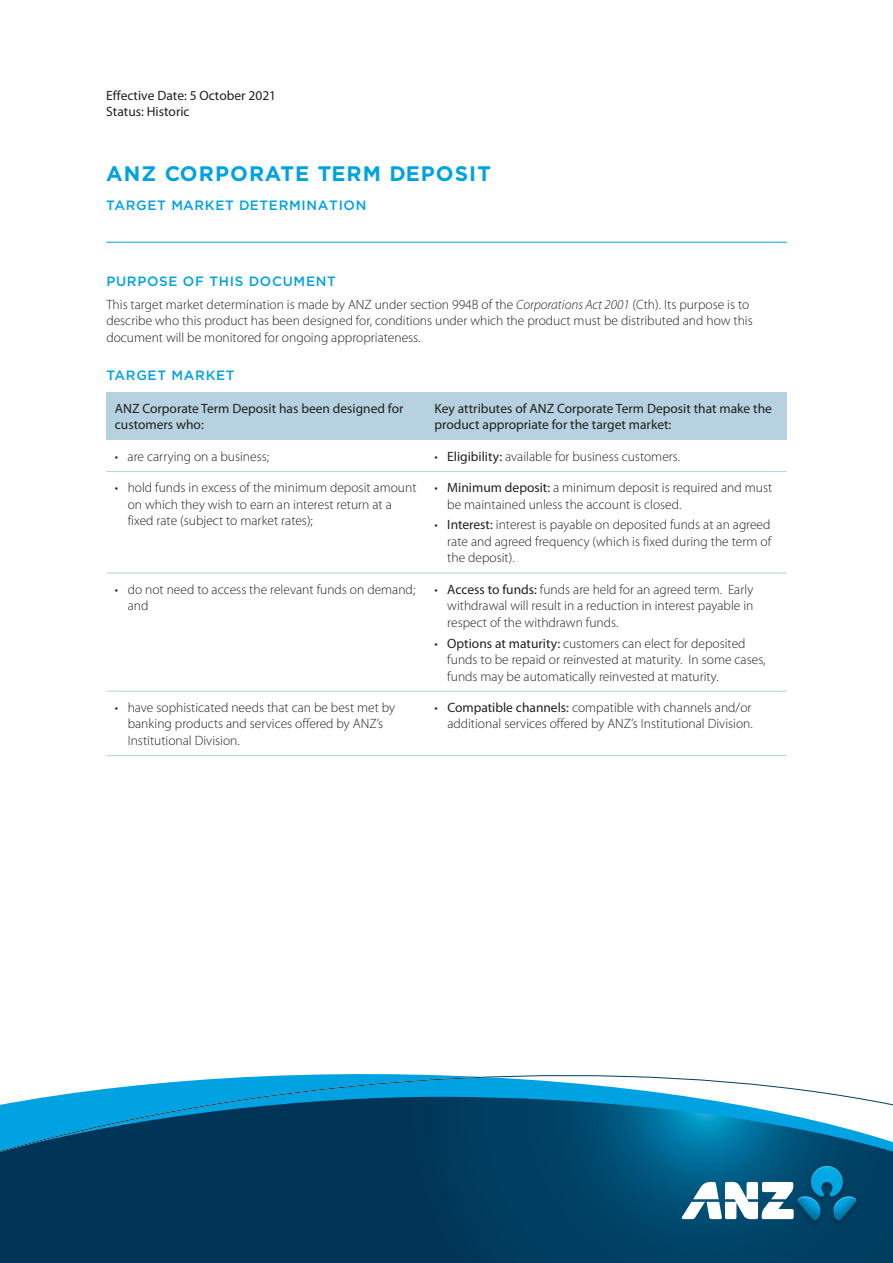
<style>
.page{position:relative;width:893px;height:1263px;background:#fff}
.page>*{position:absolute;margin:0;border:0;box-sizing:border-box;transform-origin:0 0}
.t1{font:700 21px "Gotham";letter-spacing:.05em;color:#00a2e1}
.t2{font:300 13.5px/16.5px "Myriad Pro";color:#231f20}
.t3{font:13.5px/16.2px "Myriad Pro";color:#231f20}
.t4{font:500 13.5px "Gotham";letter-spacing:.05em;color:#00a2e1}
.s1{font-style:italic}
.s2{font-weight:400}
</style>
<div class="page">
<hr style="left:106px;top:242px;width:681px;height:1px;background:#00a2e1">
<hr style="left:106px;top:755px;width:320px;height:1px;background:#b6d1df">
<hr style="left:426px;top:755px;width:361px;height:1px;background:#b6d1df">
<hr style="left:106px;top:691px;width:320px;height:1px;background:#b6d1df">
<hr style="left:426px;top:691px;width:361px;height:1px;background:#b6d1df">
<hr style="left:106px;top:573px;width:320px;height:1px;background:#b6d1df">
<hr style="left:426px;top:573px;width:361px;height:1px;background:#b6d1df">
<hr style="left:106px;top:471px;width:320px;height:1px;background:#b6d1df">
<hr style="left:426px;top:471px;width:361px;height:1px;background:#b6d1df">
<div style="left:426px;top:392px;width:361px;height:48px;background:#b6d1df"></div>
<div style="left:106px;top:392px;width:320px;height:48px;background:#b6d1df"></div>
<svg style="left:0;top:1172px;width:893px;height:91px;background:#003a5c"></svg>
<svg style="left:0;top:1074px;width:893px;height:98px"></svg>
<img style="left:786px;top:1157px;width:81px;height:77px">
<svg style="left:682px;top:1166px;width:115px;height:55px"></svg>
<img style="left:797px;top:1166px;width:60px;height:55px">
<h1 class="t3" style="left:106px;top:87px;width:171px">Effective Date: 5 October 2021<br>Status: Historic</h1>
<h1 class="t1" style="left:106px;top:162px;width:386px">ANZ CORPORATE TERM DEPOSIT</h1>
<h1 class="t4" style="left:106px;top:198px;width:262px">TARGET MARKET DETERMINATION</h1>
<h2 class="t4" style="left:106px;top:274px;width:231px">PURPOSE OF THIS DOCUMENT</h2>
<p class="t2" style="left:106px;top:296px;width:648px">This target market determination is made by ANZ under section 994B of the <span class="s1">Corporations Act 2001</span> (Cth). Its purpose is to describe who this product has been designed for, conditions under which the product must be distributed and how this document will be monitored for ongoing appropriateness.</p>
<h2 class="t4" style="left:106px;top:367px;width:130px">TARGET MARKET</h2>
<p class="t3" style="left:115px;top:400px;width:290px">ANZ Corporate Term Deposit has been designed for</p>
<p class="t3" style="left:434px;top:400px;width:339px">Key attributes of ANZ Corporate Term Deposit that make the</p>
<p class="t3" style="left:115px;top:416px;width:90px">customers who:</p>
<p class="t3" style="left:434px;top:416px;width:238px">product appropriate for the target market:</p>
<p class="t2" style="left:115px;top:448px;width:156px">• are carrying on a business;</p>
<p class="t2" style="left:434px;top:448px;width:247px">• <span class="s2">Eligibility:</span> available for business customers.</p>
<p class="t2" style="left:115px;top:479px;width:303px">• hold funds in excess of the minimum deposit amount</p>
<p class="t2" style="left:435px;top:479px;width:339px">• <span class="s2">Minimum deposit:</span> a minimum deposit is required and must</p>
<p class="t2" style="left:128px;top:496px;width:266px">on which they wish to earn an interest return at a</p>
<p class="t2" style="left:447px;top:496px;width:236px">be maintained unless the account is closed.</p>
<p class="t2" style="left:128px;top:512px;width:187px">fixed rate (subject to market rates);</p>
<p class="t2" style="left:447px;top:516px;width:325px;text-align:justify;text-indent:-13px">• <span class="s2">Interest:</span> interest is payable on deposited funds at an agreed rate and agreed frequency (which is fixed during the term of the deposit).</p>
<p class="t2" style="left:115px;top:581px;width:302px">• do not need to access the relevant funds on demand;</p>
<p class="t2" style="left:435px;top:581px;width:320px">• <span class="s2">Access to funds:</span> funds are held for an agreed term. Early</p>
<p class="t2" style="left:128px;top:597px;width:22px">and</p>
<p class="t2" style="left:447px;top:597px;width:308px">withdrawal will result in a reduction in interest payable in respect of the withdrawn funds.</p>
<p class="t2" style="left:447px;top:635px;width:320px;text-indent:-13px">• <span class="s2">Options at maturity:</span> customers can elect for deposited funds to be repaid or reinvested at maturity. In some cases, funds may be automatically reinvested at maturity.</p>
<p class="t2" style="left:115px;top:699px;width:282px">• have sophisticated needs that can be best met by</p>
<p class="t2" style="left:435px;top:699px;width:318px">• <span class="s2">Compatible channels:</span> compatible with channels and/or</p>
<p class="t2" style="left:128px;top:715px;width:257px">banking products and services offered by ANZ’s</p>
<p class="t2" style="left:447px;top:715px;width:307px">additional services offered by ANZ’s Institutional Division.</p>
<p class="t2" style="left:128px;top:732px;width:114px">Institutional Division.</p>
</div>
